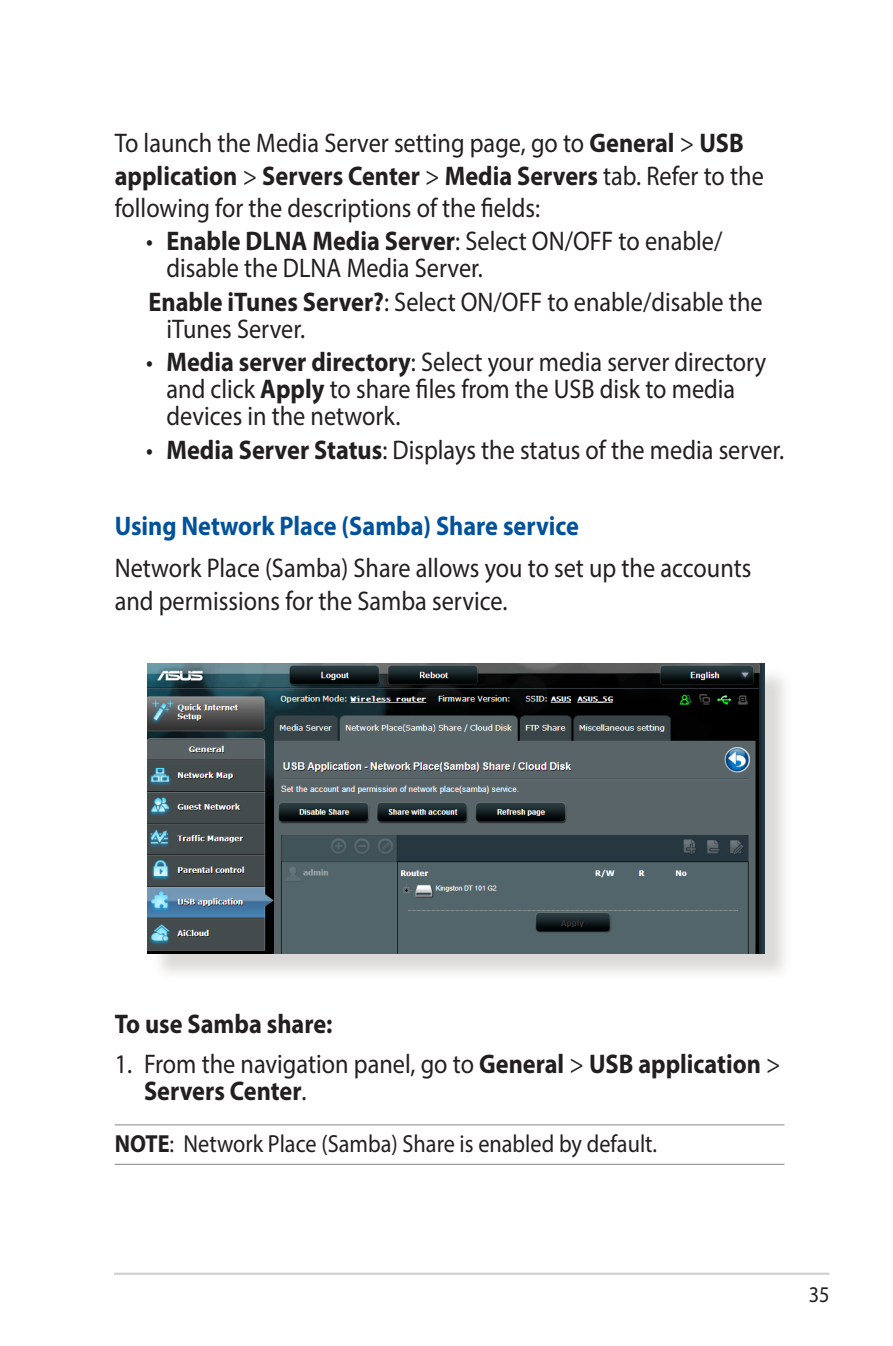
<style>
.page{position:relative;width:893px;height:1346px;background:#fff}
.page>*{position:absolute;margin:0;border:0;box-sizing:border-box;transform-origin:0 0}
.WL_Body_Text_-_List{font:27px/27px "Myriad Pro";color:#231f20;scale:.9 1}
.WL_Body_Text{font:27px/32.4px "Myriad Pro";color:#231f20;scale:.9 1}
.WL_Body_Text_-_List-2{font:700 27px/27px "Myriad Pro";color:#231f20;scale:.9 1}
.WL_Header_3{font:700 27px "Myriad Pro";color:#01529a;scale:.9 1}
.WL_Message{font:24.75px "Myriad Pro";color:#231f20;scale:.9 1}
.t1{font:22.5px "Myriad";color:#231f20;scale:.9 1}
.s1{font-weight:700}
.s2{font-weight:400}
</style>
<div class="page">
<hr style="left:114px;top:1272px;width:715px;height:3px;background:#d1d2d4">
<hr style="left:115px;top:1124px;width:669px;height:1px;background:#939598">
<hr style="left:115px;top:1164px;width:669px;height:1px;background:#939598">
<div style="left:152px;top:667px;width:640px;height:315px;background:#cfcecb;opacity:.75"></div>
<img style="left:148px;top:663px;width:617px;height:291px">
<p class="WL_Body_Text" style="left:115px;top:127px;width:723px">To launch the Media Server setting page, go to <span class="s1">General</span> &gt; <span class="s1">USB application</span> &gt; <span class="s1">Servers Center</span> &gt; <span class="s1">Media Servers</span> tab. Refer to the following for the descriptions of the fields:</p>
<p class="WL_Body_Text_-_List" style="left:166px;top:227px;width:619px;text-indent:-20px">• <span class="s1">Enable DLNA Media Server</span>: Select ON/OFF to enable/ disable the DLNA Media Server.</p>
<p class="WL_Body_Text_-_List" style="left:166px;top:288px;width:664px;text-indent:-18px"><span class="s1">Enable iTunes Server?</span>: Select ON/OFF to enable/disable the iTunes Server.</p>
<p class="WL_Body_Text_-_List" style="left:166px;top:348px;width:668px;text-indent:-20px">• <span class="s1">Media server directory</span>: Select your media server directory and click <span class="s1">Apply</span> to share files from the USB disk to media devices in the network.</p>
<p class="WL_Body_Text_-_List" style="left:146px;top:436px;width:710px">• <span class="s1">Media Server Status</span>: Displays the status of the media server.</p>
<p class="WL_Header_3" style="left:115px;top:509px;width:517px">Using Network Place (Samba) Share service</p>
<p class="WL_Body_Text" style="left:115px;top:552px;width:709px">Network Place (Samba) Share allows you to set up the accounts and permissions for the Samba service.</p>
<p class="WL_Body_Text_-_List-2" style="left:115px;top:1009px;width:244px">To use Samba share:</p>
<p class="WL_Body_Text_-_List-2" style="left:144px;top:1049px;width:709px;text-indent:-29px"><span class="s2">1. From the navigation panel, go to</span> General <span class="s2">&gt;</span> USB application <span class="s2">&gt;<br></span>Servers Center<span class="s2">.</span></p>
<p class="WL_Message" style="left:115px;top:1128px;width:604px"><span class="s1">NOTE</span>: Network Place (Samba) Share is enabled by default.</p>
<p class="t1" style="left:809px;top:1283px;width:25px">35</p>
</div>
